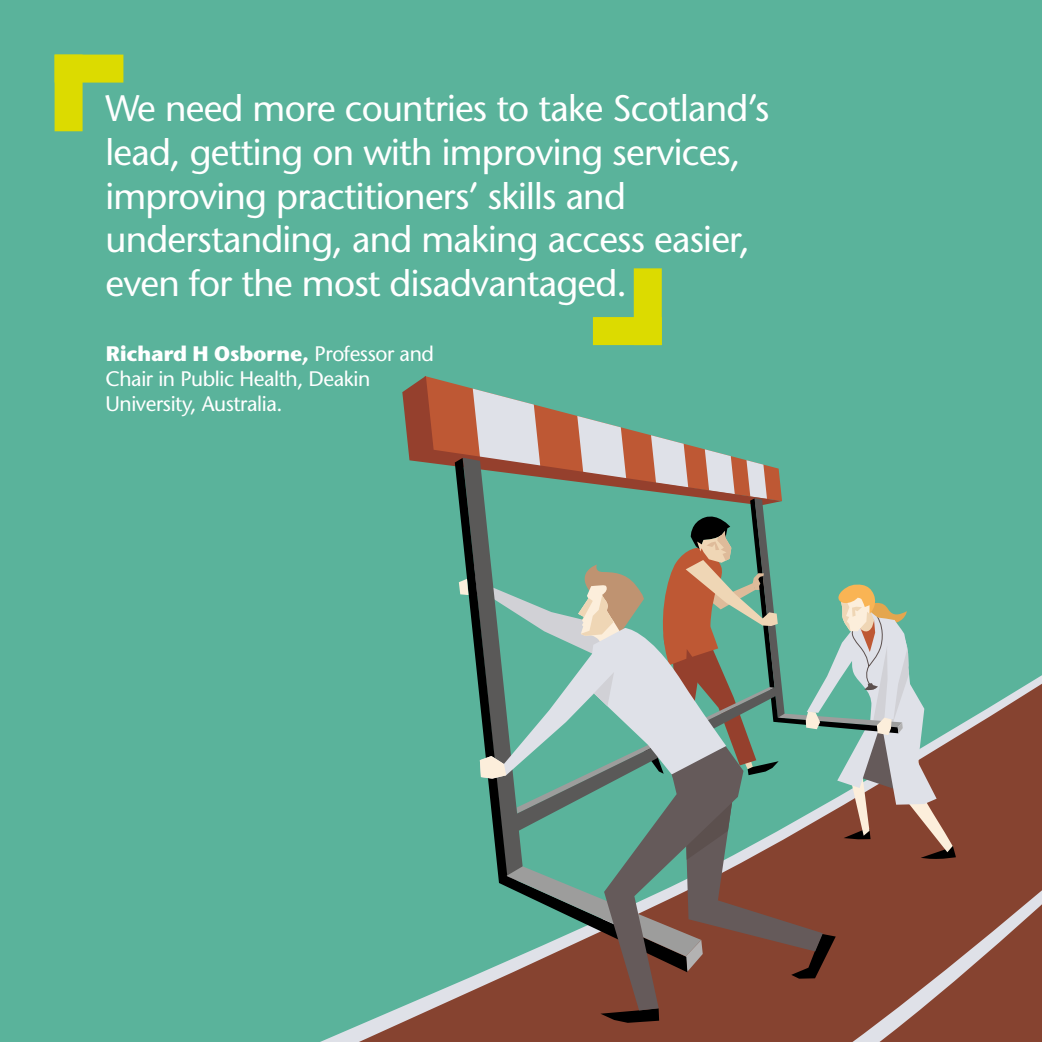
<style>
.page{position:relative;width:1042px;height:1042px;background:#5ab39b}
.page>*{position:absolute;margin:0;border:0;box-sizing:border-box;transform-origin:0 0}
.t1{font:36.75px/43.8px "Stone Sans";letter-spacing:-.02em;color:#fff}
.t2{font:21px/25.2px "Stone Sans";letter-spacing:-.02em;color:#fff}
.t3{font:700 21px "ITC Stone Sans";letter-spacing:-.02em;color:#fff}
.s1{font-family:"Stone Sans";font-weight:400}
</style>
<div class="page">
<svg style="left:320px;top:675px;width:722px;height:367px"></svg>
<svg style="left:402px;top:376px;width:68px;height:91px"></svg>
<svg style="left:459px;top:388px;width:497px;height:635px"></svg>
<div style="left:55px;top:55px;width:28px;height:76px;background:#dcdb00"></div>
<div style="left:55px;top:55px;width:68px;height:28px;background:#dcdb00"></div>
<div style="left:634px;top:268px;width:28px;height:77px;background:#dcdb00"></div>
<div style="left:593px;top:317px;width:69px;height:28px;background:#dcdb00"></div>
<p class="t1" style="left:105px;top:87px;width:665px">We need more countries to take Scotland’s lead, getting on with improving services, improving practitioners’ skills and understanding, and making access easier, even for the most disadvantaged.</p>
<p class="t3" style="left:105px;top:340px;width:330px">Richard H Osborne, <span class="s1">Professor and</span></p>
<p class="t2" style="left:105px;top:366px;width:266px">Chair in Public Health, Deakin<br>University, Australia.</p>
</div>
